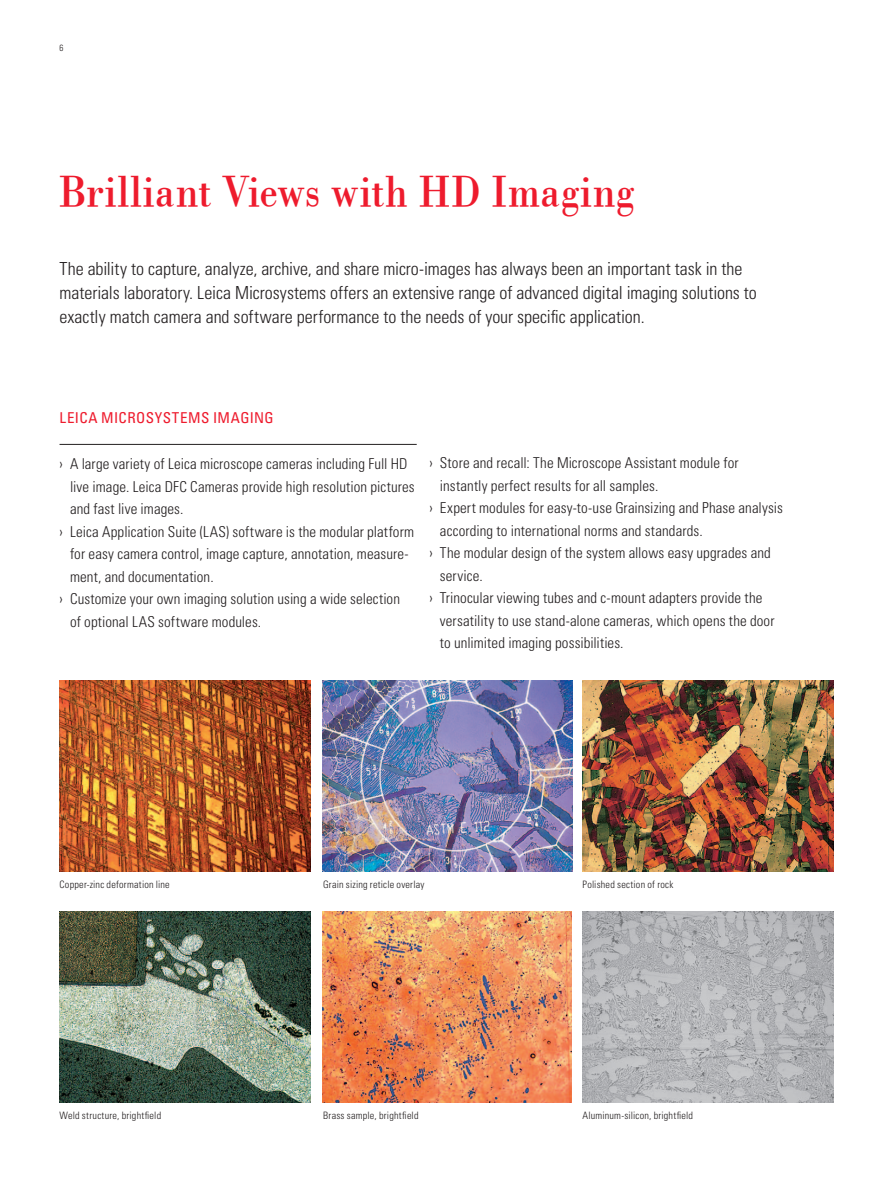
<style>
.page{position:relative;width:893px;height:1191px;background:#fff}
.page>*{position:absolute;margin:0;border:0;box-sizing:border-box;transform-origin:0 0}
.t1{font:45px "Leicana";letter-spacing:.015em;color:#ee1b2d}
.t2{font:300 condensed 18px/24px "Univers LT Std";color:#231f20}
.t3{font:300 condensed 15px "Univers LT Std";letter-spacing:.005em;color:#231f20}
.t4{font:condensed 15px "Univers LT Std";letter-spacing:.03em;color:#ee1b2d}
.t5{font:300 condensed 10.2px "Univers LT Std";letter-spacing:.02em;color:#231f20}
.t6{font:300 condensed 9px "Univers LT Std";color:#231f20}
</style>
<div class="page">
<img style="left:60px;top:680px;width:250px;height:191px">
<img style="left:60px;top:911px;width:250px;height:191px">
<img style="left:322px;top:680px;width:251px;height:191px">
<img style="left:322px;top:911px;width:249px;height:191px">
<img style="left:583px;top:680px;width:250px;height:191px">
<img style="left:583px;top:911px;width:250px;height:191px">
<hr style="left:60px;top:444px;width:357px;height:1px;background:#231f20">
<p class="t6" style="left:60px;top:42px;width:5px">6</p>
<h1 class="t1" style="left:60px;top:164px;width:576px">Brilliant Views with HD Imaging</h1>
<p class="t2" style="left:60px;top:256px;width:699px">The ability to capture, analyze, archive, and share micro-images has always been an important task in the materials laboratory. Leica Microsystems offers an extensive range of advanced digital imaging solutions to exactly match camera and software performance to the needs of your specific application.</p>
<p class="t4" style="left:60px;top:408px;width:114px">LEICA MICROSYSTEMS</p>
<p class="t4" style="left:213px;top:408px;width:62px">IMAGING</p>
<p class="t3" style="left:60px;top:455px;width:349px">› A large variety of Leica microscope cameras including Full HD</p>
<p class="t3" style="left:70px;top:477px;width:346px">live image. Leica DFC Cameras provide high resolution pictures</p>
<p class="t3" style="left:70px;top:500px;width:115px">and fast live images.</p>
<p class="t3" style="left:60px;top:522px;width:356px">› Leica Application Suite (LAS) software is the modular platform</p>
<p class="t3" style="left:70px;top:545px;width:340px">for easy camera control, image capture, annotation, measure-</p>
<p class="t3" style="left:70px;top:567px;width:145px">ment, and documentation.</p>
<p class="t3" style="left:60px;top:590px;width:342px">› Customize your own imaging solution using a wide selection</p>
<p class="t3" style="left:70px;top:612px;width:193px">of optional LAS software modules.</p>
<p class="t3" style="left:429px;top:454px;width:311px">› Store and recall: The Microscope Assistant module for</p>
<p class="t3" style="left:440px;top:476px;width:220px">instantly perfect results for all samples.</p>
<p class="t3" style="left:429px;top:499px;width:355px">› Expert modules for easy-to-use Grainsizing and Phase analysis</p>
<p class="t3" style="left:440px;top:521px;width:264px">according to international norms and standards.</p>
<p class="t3" style="left:429px;top:544px;width:343px">› The modular design of the system allows easy upgrades and</p>
<p class="t3" style="left:440px;top:566px;width:44px">service.</p>
<p class="t3" style="left:429px;top:589px;width:334px">› Trinocular viewing tubes and c-mount adapters provide the</p>
<p class="t3" style="left:440px;top:611px;width:336px">versatility to use stand-alone cameras, which opens the door</p>
<p class="t3" style="left:440px;top:634px;width:185px">to unlimited imaging possibilities.</p>
<p class="t5" style="left:60px;top:878px;width:112px">Copper-zinc deformation line</p>
<p class="t5" style="left:323px;top:878px;width:103px">Grain sizing reticle overlay</p>
<p class="t5" style="left:583px;top:878px;width:92px">Polished section of rock</p>
<p class="t5" style="left:60px;top:1109px;width:103px">Weld structure, brightfield</p>
<p class="t5" style="left:323px;top:1109px;width:97px">Brass sample, brightfield</p>
<p class="t5" style="left:583px;top:1109px;width:112px">Aluminum-silicon, brightfield</p>
</div>
